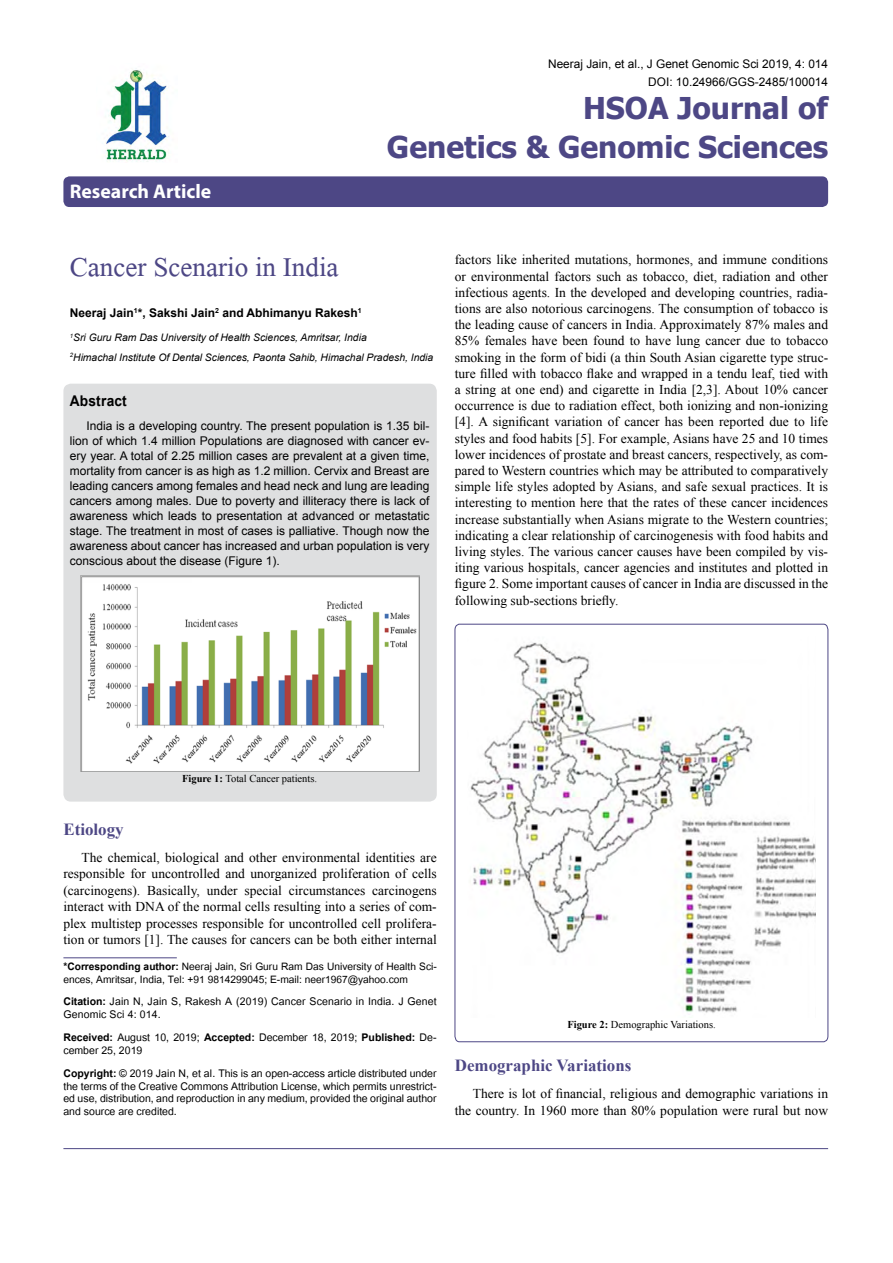
<style>
.page{position:relative;width:893px;height:1263px;background:#fff}
.page>*{position:absolute;margin:0;border:0;box-sizing:border-box;transform-origin:0 0}
.t1{font:40.5px "Microsoft Himalaya";color:#4d4785}
.t2{font:700 30px/39px "Tahoma";color:#4d4785;text-align:right}
.t3{font:700 19.8px "Myriad Hebrew";color:#fff}
.t4{font:700 16.95px "Times New Roman";color:#4d4785}
.t5{font:700 14.85px "Arial";letter-spacing:.015em;color:#000;scale:.93 1}
.t6{font:14.7px/12.9px "Utsaah";color:#000}
.t7{font:14.25px/13.2px "Utsaah";color:#000}
.t8{font:13.5px/16.2px "Times New Roman";color:#000;text-align:justify}
.t9{font:12px/15px "Arial";color:#000;text-align:justify}
.t10{font:700 12px "Arial";color:#000}
.t11{font:11.85px/18px "Arial";color:#000;text-align:right}
.t12{font:10.5px "Times New Roman";color:#000}
.t13{font:italic 10.35px/19.5px "Arial";color:#000}
.s1{font-weight:700}
</style>
<div class="page">
<div style="left:63px;top:176px;width:765px;height:31px;background:#4d4785;border-radius:6px"></div>
<div style="left:63px;top:384px;width:374px;height:418px;background:#dedfe0;border-radius:8px"></div>
<hr style="left:63px;top:957px;width:114px;height:1px;background:#4d4785">
<img style="left:105px;top:70px;width:64px;height:92px">
<hr style="left:63px;top:1148px;width:765px;height:1px;background:#4d4785">
<img style="left:81px;top:575px;width:338px;height:196px">
<svg style="left:455px;top:624px;width:373px;height:418px"></svg>
<img style="left:467px;top:636px;width:349px;height:381px">
<h3 class="t3" style="left:70px;top:180px;width:143px">Research Article</h3>
<p class="t11" style="left:548px;top:55px;width:281px">Neeraj Jain, et al., J Genet Genomic Sci 2019, 4: 014<br>DOI: 10.24966/GGS-2485/100014</p>
<h2 class="t2" style="left:387px;top:86px;width:443px">HSOA Journal of<br>Genetics &amp; Genomic Sciences</h2>
<h1 class="t1" style="left:70px;top:238px;width:270px">Cancer Scenario in India</h1>
<p class="t10" style="left:70px;top:305px;width:294px">Neeraj Jain<sup>1</sup>*, Sakshi Jain<sup>2</sup> and Abhimanyu Rakesh<sup>1</sup></p>
<p class="t13" style="left:70px;top:328px;width:365px"><sup>1</sup>Sri Guru Ram Das University of Health Sciences, Amritsar, India<br><sup>2</sup>Himachal Institute Of Dental Sciences, Paonta Sahib, Himachal Pradesh, India</p>
<p class="t5" style="left:70px;top:391px;width:63px">Abstract</p>
<p class="t9" style="left:70px;top:419px;width:361px;text-indent:16px">India is a developing country. The present population is 1.35 bil&shy;lion of which 1.4 million Populations are diagnosed with cancer ev&shy;ery year. A total of 2.25 million cases are prevalent at a given time, mortality from cancer is as high as 1.2 million. Cervix and Breast are leading cancers among females and head neck and lung are leading cancers among males. Due to poverty and illiteracy there is lack of awareness which leads to presentation at advanced or metastatic stage. The treatment in most of cases is palliative. Though now the awareness about cancer has increased and urban population is very conscious about the disease (Figure 1).</p>
<p class="t8" style="left:455px;top:252px;width:375px">factors like inherited mutations, hormones, and immune conditions or environmental factors such as tobacco, diet, radiation and other infectious agents. In the developed and developing countries, radia&shy;tions are also notorious carcinogens. The consumption of tobacco is the leading cause of cancers in India. Approximately 87% males and 85% females have been found to have lung cancer due to tobacco smoking in the form of bidi (a thin South Asian cigarette type struc&shy;ture filled with tobacco flake and wrapped in a tendu leaf, tied with a string at one end) and cigarette in India [2,3]. About 10% cancer occurrence is due to radiation effect, both ionizing and non-ionizing [4]. A significant variation of cancer has been reported due to life styles and food habits [5]. For example, Asians have 25 and 10 times lower incidences of prostate and breast cancers, respectively, as com&shy;pared to Western countries which may be attributed to comparatively simple life styles adopted by Asians, and safe sexual practices. It is interesting to mention here that the rates of these cancer incidences increase substantially when Asians migrate to the Western countries; indicating a clear relationship of carcinogenesis with food habits and living styles. The various cancer causes have been compiled by vis&shy;iting various hospitals, cancer agencies and institutes and plotted in figure 2. Some important causes of cancer in India are discussed in the following sub-sections briefly.</p>
<p class="t12" style="left:182px;top:771px;width:137px"><span class="s1">Figure 1:</span> Total Cancer patients.</p>
<p class="t4" style="left:63px;top:817px;width:62px">Etiology</p>
<p class="t8" style="left:63px;top:848px;width:375px;text-indent:18px">The chemical, biological and other environmental identities are responsible for uncontrolled and unorganized proliferation of cells (carcinogens). Basically, under special circumstances carcinogens interact with DNA of the normal cells resulting into a series of com&shy;plex multistep processes responsible for uncontrolled cell prolifera&shy;tion or tumors [1]. The causes for cancers can be both either internal</p>
<p class="t7" style="left:63px;top:960px;width:375px"><span class="s1">*Corresponding author:</span> Neeraj Jain, Sri Guru Ram Das University of Health Sci&shy;ences, Amritsar, India, Tel: +91 9814299045; E-mail: neer1967@yahoo.com</p>
<p class="t6" style="left:63px;top:996px;width:375px"><span class="s1">Citation:</span> Jain N, Jain S, Rakesh A (2019) Cancer Scenario in India. J Genet<br>Genomic Sci 4: 014.</p>
<p class="t6" style="left:63px;top:1032px;width:375px"><span class="s1">Received:</span> August 10, 2019; <span class="s1">Accepted:</span> December 18, 2019; <span class="s1">Published:</span> De&shy;cember 25, 2019</p>
<p class="t6" style="left:63px;top:1067px;width:375px;text-align:justify"><span class="s1">Copyright:</span> © 2019 Jain N, et al. This is an open-access article distributed under the terms of the Creative Commons Attribution License, which permits unrestrict&shy;ed use, distribution, and reproduction in any medium, provided the original author and source are credited.</p>
<p class="t12" style="left:567px;top:1018px;width:150px"><span class="s1">Figure 2:</span> Demographic Variations.</p>
<p class="t4" style="left:455px;top:1054px;width:178px">Demographic Variations</p>
<p class="t8" style="left:455px;top:1085px;width:375px;text-align:right">There is lot of financial, religious and demographic variations in the country. In 1960 more than 80% population were rural but now</p>
</div>
